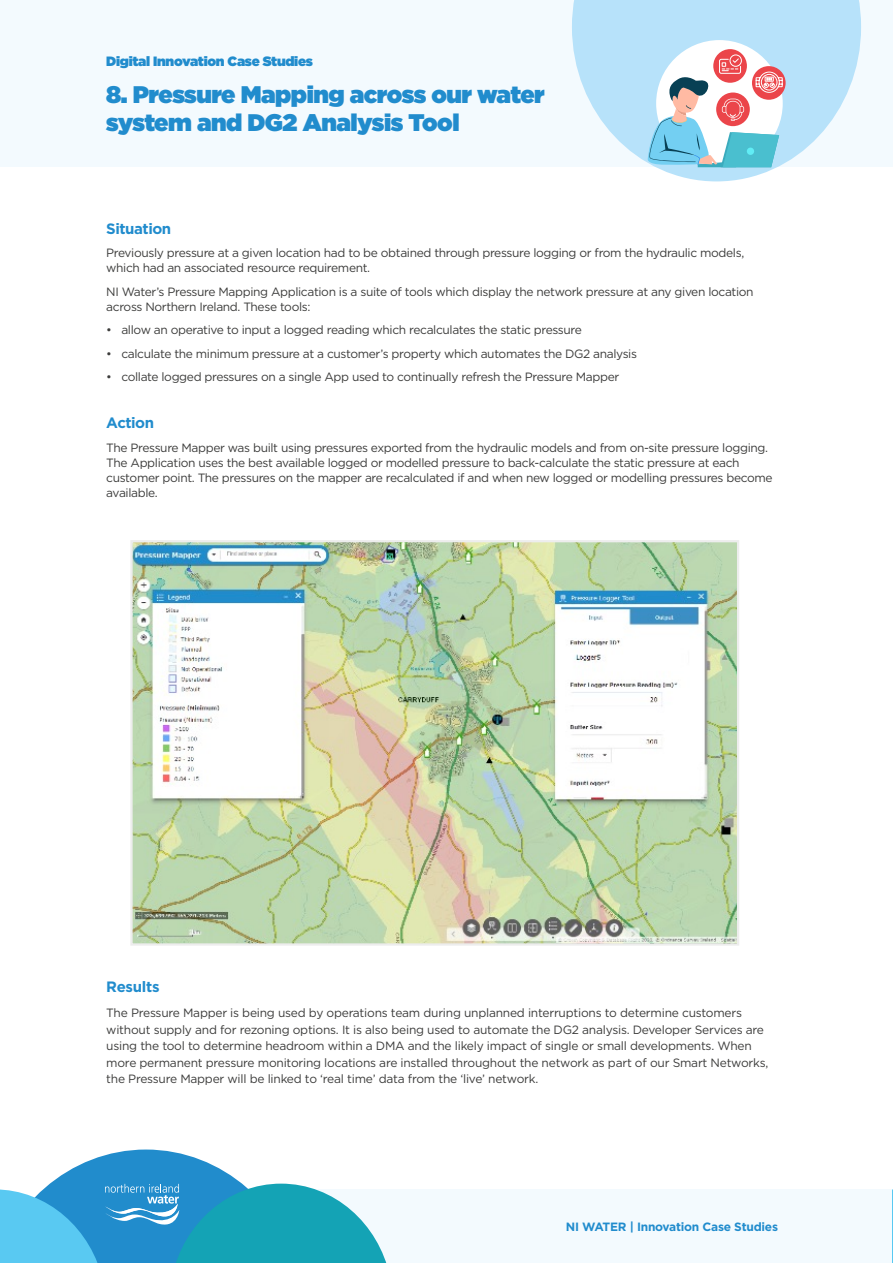
<style>
.page{position:relative;width:893px;height:1263px;background:#fff}
.page>*{position:absolute;margin:0;border:0;box-sizing:border-box;transform-origin:0 0}
.t1{font:24px/28.5px "Gotham Ultra";letter-spacing:-.02em;color:#218ccd}
.t2{font:700 15px "Gotham";letter-spacing:-.03em;color:#218ccd}
.t3{font:13.5px "Gotham Ultra";letter-spacing:-.02em;color:#218ccd}
.t4{font:12px/15px "Gotham";letter-spacing:-.03em;color:#3c3c3b}
.t5{font:700 12px "Gotham";letter-spacing:-.02em;color:#218ccd}
</style>
<div class="page">
<div style="left:0;top:0;width:893px;height:167px;background:#f3fafe"></div>
<svg style="left:572px;top:0;width:289px;height:181px;fill:#b7e2fa"></svg>
<div style="left:656px;top:40px;width:127px;height:127px;background:#fff;border-radius:50%"></div>
<svg style="left:713px;top:49px;width:34px;height:34px"></svg>
<svg style="left:752px;top:66px;width:34px;height:34px"></svg>
<svg style="left:647px;top:55px;width:136px;height:112px"></svg>
<div style="left:45px;top:1189px;width:847px;height:74px;background:#f3fafe"></div>
<svg style="left:0;top:1149px;width:387px;height:114px"></svg>
<svg style="left:892px;top:1189px;width:1px;height:74px"></svg>
<img style="left:133px;top:543px;width:603px;height:400px">
<div style="left:130px;top:540px;width:609px;height:406px;border:2px solid #ededed"></div>
<p class="t3" style="left:106px;top:54px;width:208px">Digital Innovation Case Studies</p>
<h1 class="t1" style="left:106px;top:79px;width:440px">8. Pressure Mapping across our water system and DG2 Analysis Tool</h1>
<p class="t2" style="left:106px;top:219px;width:66px">Situation</p>
<p class="t4" style="left:106px;top:245px;width:639px">Previously pressure at a given location had to be obtained through pressure logging or from the hydraulic models, which had an associated resource requirement.</p>
<p class="t4" style="left:106px;top:284px;width:649px">NI Water’s Pressure Mapping Application is a suite of tools which display the network pressure at any given location across Northern Ireland. These tools:</p>
<p class="t4" style="left:106px;top:322px;width:477px">• allow an operative to input a logged reading which recalculates the static pressure</p>
<p class="t4" style="left:106px;top:346px;width:532px">• calculate the minimum pressure at a customer’s property which automates the DG2 analysis</p>
<p class="t4" style="left:106px;top:369px;width:514px">• collate logged pressures on a single App used to continually refresh the Pressure Mapper</p>
<p class="t2" style="left:106px;top:414px;width:49px">Action</p>
<p class="t4" style="left:106px;top:440px;width:668px">The Pressure Mapper was built using pressures exported from the hydraulic models and from on-site pressure logging.<br>The Application uses the best available logged or modelled pressure to back-calculate the static pressure at each customer point. The pressures on the mapper are recalculated if and when new logged or modelling pressures become available.</p>
<p class="t2" style="left:106px;top:978px;width:55px">Results</p>
<p class="t4" style="left:106px;top:1004px;width:664px;line-height:16.5px">The Pressure Mapper is being used by operations team during unplanned interruptions to determine customers without supply and for rezoning options. It is also being used to automate the DG2 analysis. Developer Services are using the tool to determine headroom within a DMA and the likely impact of single or small developments. When more permanent pressure monitoring locations are installed throughout the network as part of our Smart Networks, the Pressure Mapper will be linked to ‘real time’ data from the ‘live’ network.</p>
<p class="t5" style="left:566px;top:1219px;width:214px">NI WATER | Innovation Case Studies</p>
</div>
